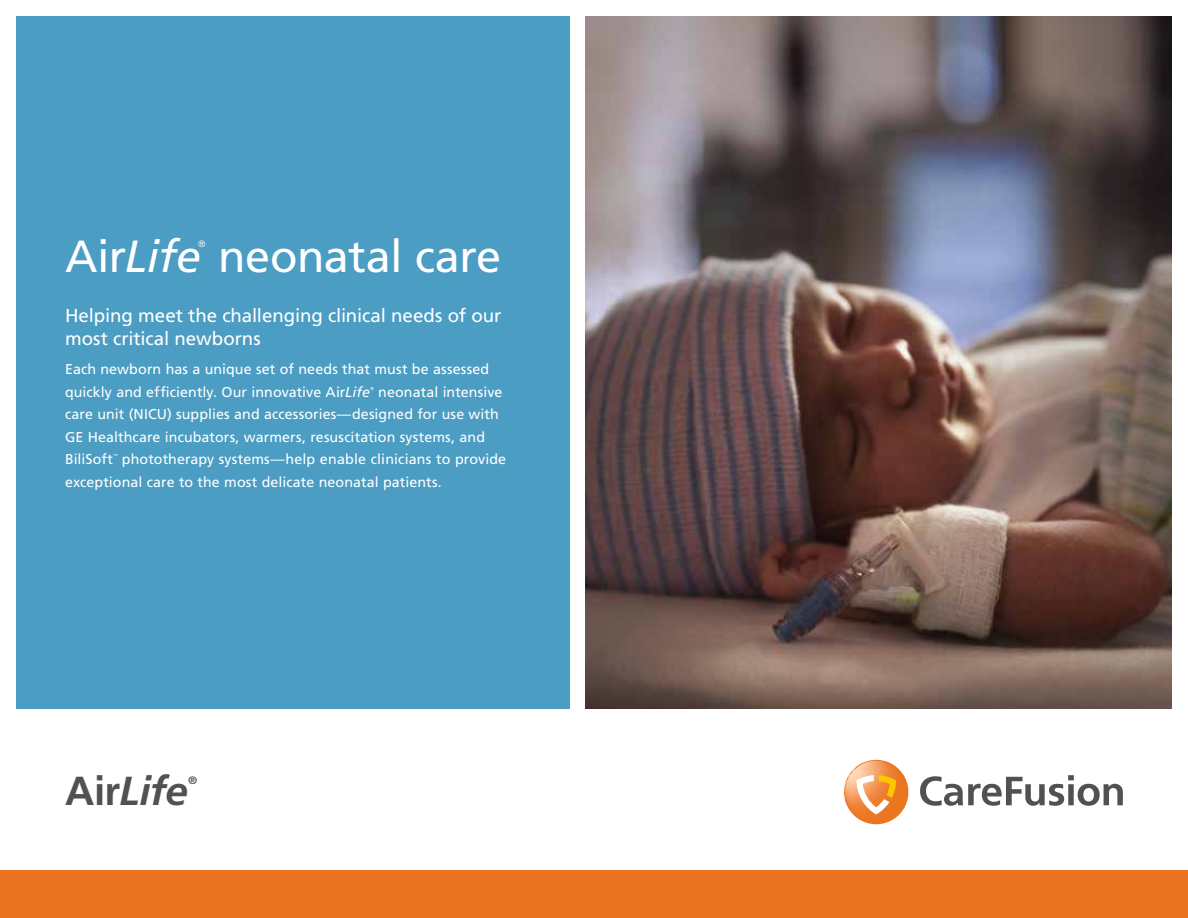
<style>
.page{position:relative;width:1188px;height:918px;background:#fff}
.page>*{position:absolute;margin:0;border:0;box-sizing:border-box;transform-origin:0 0}
.t1{font:45px "Frutiger LT Std";letter-spacing:-.01em;color:#fff}
.t2{font:italic 700 40.5px "Frutiger LT Std";color:#505151}
.t3{font:18.75px/23.2px "Frutiger LT Std";letter-spacing:-.005em;color:#fff}
.t4{font:14.25px/22.5px "Frutiger LT Std";letter-spacing:.005em;color:#fff}
.t5{font:700 10.8px "Frutiger LT Std";color:#505151;scale:1.06 1}
.t6{font:300 9.3px "Frutiger LT Std";color:#fff}
.t7{font:4.35px "Frutiger LT Std";color:#fff}
.s1{font-style:italic}
.s2{font-style:normal}
</style>
<div class="page">
<svg style="left:920px;top:775px;width:203px;height:31px"></svg>
<svg style="left:844px;top:760px;width:65px;height:65px"></svg>
<div style="left:0;top:870px;width:1188px;height:48px;background:#ea741f"></div>
<div style="left:16px;top:16px;width:554px;height:693px;background:#4b9dc3"></div>
<img style="left:586px;top:16px;width:586px;height:693px">
<h1 class="t1" style="left:65px;top:230px;width:438px">Air<span class="s1">Life</span> neonatal care</h1>
<p class="t6" style="left:198px;top:239px;width:9px">®</p>
<h3 class="t3" style="left:65px;top:304px;width:438px">Helping meet the challenging clinical needs of our most critical newborns</h3>
<p class="t4" style="left:65px;top:358px;width:426px">Each newborn has a unique set of needs that must be assessed quickly and efficiently. Our innovative Air<span class="s1">Life</span></p>
<p class="t4" style="left:65px;top:381px;width:439px;text-indent:313px">neonatal intensive care unit (NICU) supplies and accessories—designed for use with GE Healthcare incubators, warmers, resuscitation systems, and BiliSoft</p>
<p class="t7" style="left:370px;top:386px;width:5px">®</p>
<p class="t4" style="left:65px;top:448px;width:443px;text-indent:57px">phototherapy systems—help enable clinicians to provide exceptional care to the most delicate neonatal patients.</p>
<p class="t7" style="left:113px;top:453px;width:6px">™</p>
<h2 class="t2" style="left:65px;top:767px;width:124px"><span class="s2">Air</span>Life</h2>
<p class="t5" style="left:188px;top:773px;width:10px">®</p>
</div>
